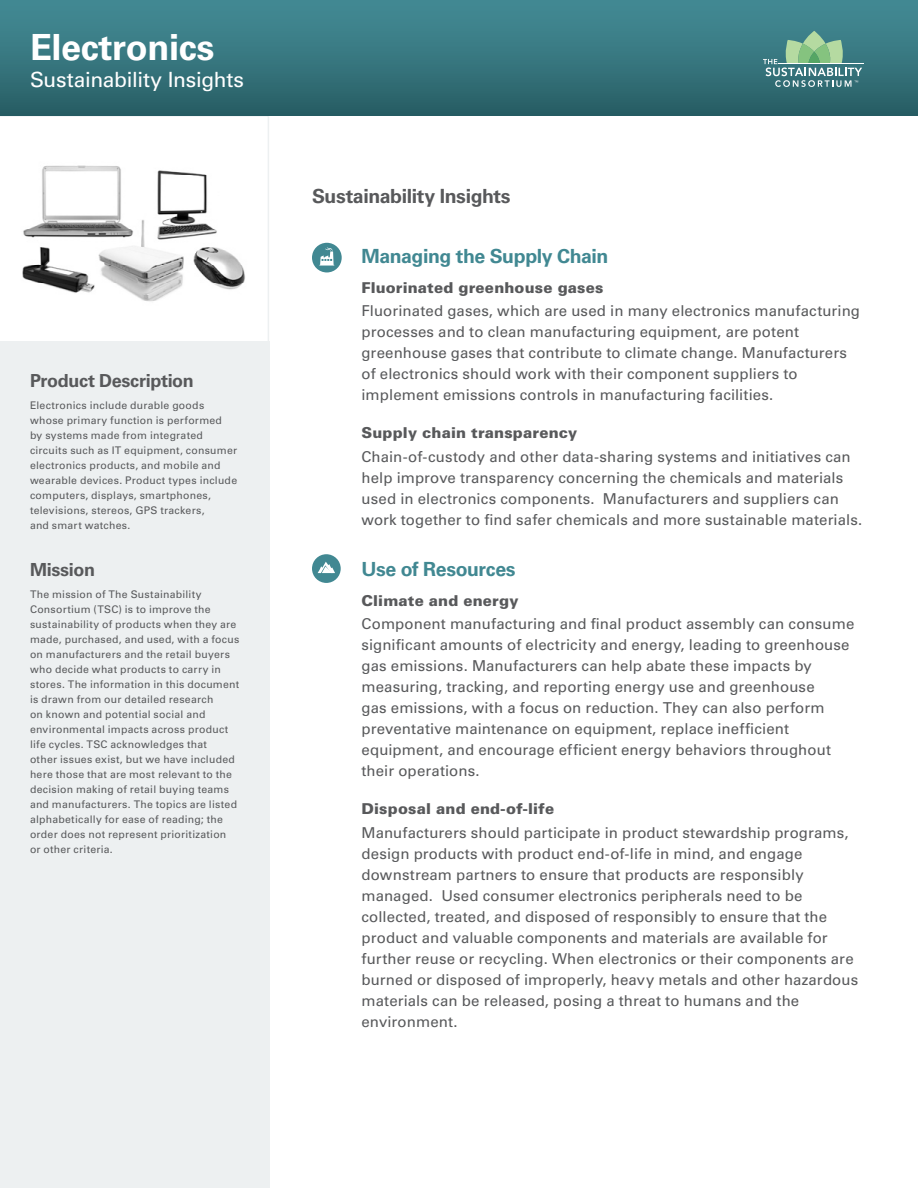
<style>
.page{position:relative;width:918px;height:1188px;background:#fff}
.page>*{position:absolute;margin:0;border:0;box-sizing:border-box;transform-origin:0 0}
.Category_Name{font:700 36px "Univers LT Std";letter-spacing:-.01em;color:#fff}
.Highlights{font:21px "Univers LT Std";letter-spacing:-.015em;color:#fff}
.LOG_H1{font:700 19.5px "Univers LT Std";letter-spacing:-.02em;color:#418892}
.t1{font:700 19.5px "Univers LT Std";letter-spacing:-.02em;color:#58595b}
.Sidebar_Heading{font:700 18px "Univers LT Std";letter-spacing:-.02em;color:#58595b}
.P_10pt{font:15px/21px "Univers LT Std";letter-spacing:.01em;color:#58595b}
.H2_second_issue{font:900 15px "Univers LT Std";letter-spacing:.01em;color:#58595b}
.H2_first_issue{font:900 15px "Univers LT Std";letter-spacing:.01em;color:#58595b}
.P_8_5pt{font:10.5px/15px "Univers LT Std";letter-spacing:.025em;color:#58595b}
</style>
<div class="page">
<div style="left:312px;top:243px;width:30px;height:29px;background:#418892;border-radius:50%"></div>
<svg style="left:319px;top:247px;width:15px;height:19px"></svg>
<div style="left:0;top:342px;width:269px;height:846px;background:#edf0f1"></div>
<svg style="left:0;top:116px;width:269px;height:226px"></svg>
<div style="left:312px;top:554px;width:29px;height:29px;background:#418892;border-radius:50%"></div>
<svg style="left:318px;top:562px;width:17px;height:11px"></svg>
<div style="left:0;top:0;width:918px;height:116px;background:linear-gradient(to bottom,#458d97,#285f65)"></div>
<hr style="left:779px;top:63px;width:85px;height:1px;background:#fff">
<svg style="left:763px;top:31px;width:99px;height:56px;background:#669a92"></svg>
<p class="Category_Name" style="left:30px;top:26px;width:186px">Electronics</p>
<p class="Highlights" style="left:30px;top:67px;width:216px">Sustainability Insights</p>
<p class="Sidebar_Heading" style="left:30px;top:370px;width:165px">Product Description</p>
<p class="P_8_5pt" style="left:30px;top:398px;width:209px">Electronics include durable goods whose primary function is performed<br>by systems made from integrated circuits such as IT equipment, consumer electronics products, and mobile and wearable devices. Product types include computers, displays, smartphones, televisions, stereos, GPS trackers,<br>and smart watches.</p>
<p class="Sidebar_Heading" style="left:30px;top:559px;width:67px">Mission</p>
<p class="P_8_5pt" style="left:30px;top:587px;width:211px">The mission of The Sustainability Consortium (TSC) is to improve the sustainability of products when they are made, purchased, and used, with a focus on manufacturers and the retail buyers who decide what products to carry in stores. The information in this document is drawn from our detailed research<br>on known and potential social and environmental impacts across product life cycles. TSC acknowledges that<br>other issues exist, but we have included here those that are most relevant to the decision making of retail buying teams and manufacturers. The topics are listed alphabetically for ease of reading; the order does not represent prioritization or other criteria.</p>
<h3 class="t1" style="left:312px;top:184px;width:200px">Sustainability Insights</h3>
<p class="LOG_H1" style="left:362px;top:244px;width:249px">Managing the Supply Chain</p>
<p class="H2_first_issue" style="left:362px;top:278px;width:244px">Fluorinated greenhouse gases</p>
<p class="P_10pt" style="left:362px;top:301px;width:500px">Fluorinated gases, which are used in many electronics manufacturing processes and to clean manufacturing equipment, are potent greenhouse gases that contribute to climate change. Manufacturers of electronics should work with their component suppliers to implement emissions controls in manufacturing facilities.</p>
<p class="H2_second_issue" style="left:362px;top:423px;width:217px">Supply chain transparency</p>
<p class="P_10pt" style="left:362px;top:446px;width:502px">Chain-of-custody and other data-sharing systems and initiatives can help improve transparency concerning the chemicals and materials used in electronics components. Manufacturers and suppliers can work together to find safer chemicals and more sustainable materials.</p>
<p class="LOG_H1" style="left:362px;top:557px;width:156px">Use of Resources</p>
<p class="H2_first_issue" style="left:362px;top:591px;width:159px">Climate and energy</p>
<p class="P_10pt" style="left:362px;top:614px;width:494px">Component manufacturing and final product assembly can consume significant amounts of electricity and energy, leading to greenhouse gas emissions. Manufacturers can help abate these impacts by measuring, tracking, and reporting energy use and greenhouse<br>gas emissions, with a focus on reduction. They can also perform preventative maintenance on equipment, replace inefficient equipment, and encourage efficient energy behaviors throughout their operations.</p>
<p class="H2_second_issue" style="left:362px;top:799px;width:194px">Disposal and end-of-life</p>
<p class="P_10pt" style="left:362px;top:822px;width:498px">Manufacturers should participate in product stewardship programs, design products with product end-of-life in mind, and engage downstream partners to ensure that products are responsibly managed. Used consumer electronics peripherals need to be collected, treated, and disposed of responsibly to ensure that the product and valuable components and materials are available for further reuse or recycling. When electronics or their components are burned or disposed of improperly, heavy metals and other hazardous materials can be released, posing a threat to humans and the environment.</p>
</div>
